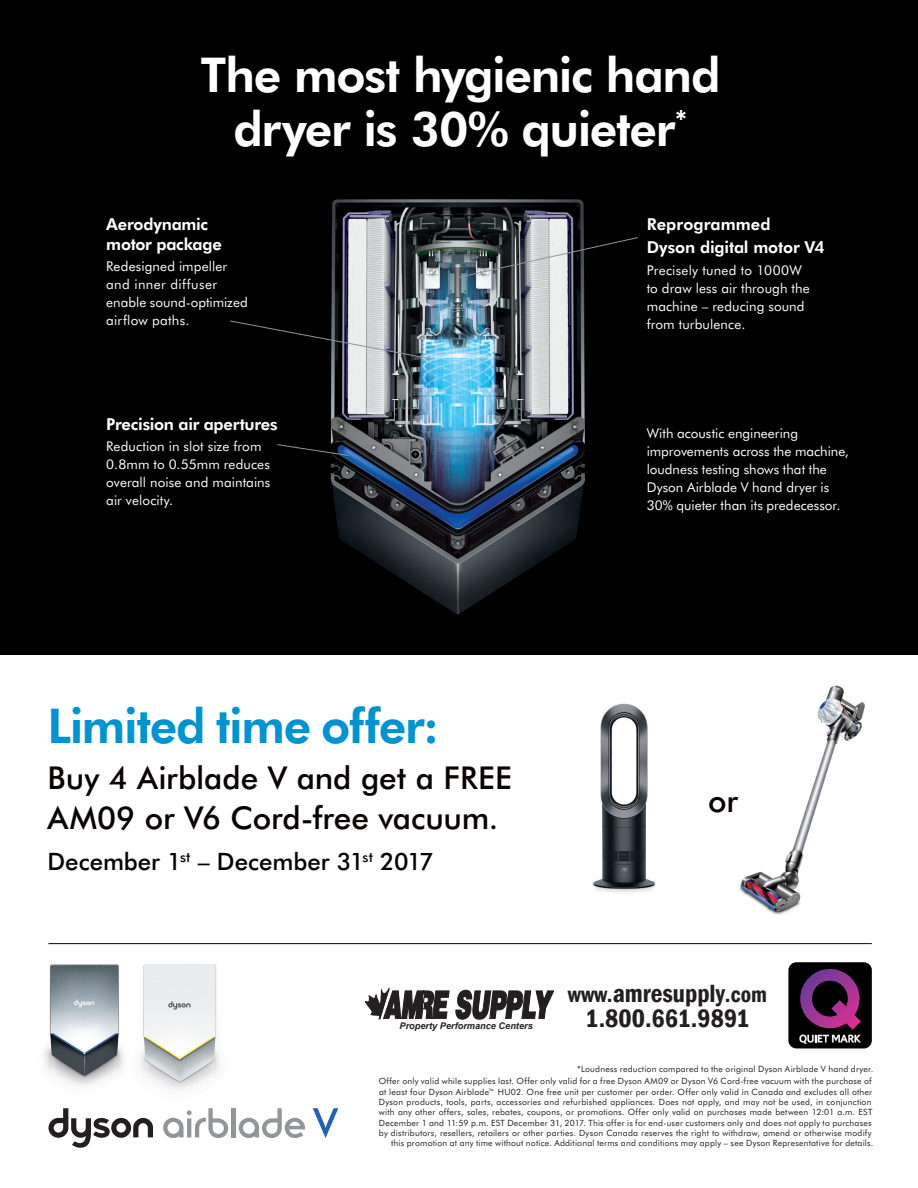
<style>
.page{position:relative;width:918px;height:1188px;background:#fff}
.page>*{position:absolute;margin:0;border:0;box-sizing:border-box;transform-origin:0 0}
.t1{font:800 48px/54px "Futura BT";letter-spacing:-.025em;color:#fff;text-align:center}
.t2{font:800 48px "Futura BT";letter-spacing:-.03em;color:#0093d0}
.t3{font:500 31.5px/40.5px "Futura BT";letter-spacing:-.005em;color:#080302}
.t4{font:600 condensed 25.95px "Franklin Gothic";color:#231f20}
.t5{font:600 condensed 25.65px "Franklin Gothic";color:#231f20}
.t6{font:500 24px "Futura BT";color:#080302}
.t7{font:800 16.5px/19.5px "Futura BT";letter-spacing:-.01em;color:#fff}
.t8{font:13.5px/18px "Futura BT";letter-spacing:.005em;color:#fff}
.t9{font:italic 700 9.15px "Arial";color:#231f20}
.t10{font:8.7px/10.4px "Futura BT";letter-spacing:.025em;color:#231f20;text-align:right}
.s1{font-size:22.65px}
</style>
<div class="page">
<img style="left:681px;top:654px;width:232px;height:291px">
<svg style="left:163px;top:1108px;width:65px;height:30px"></svg>
<div style="left:231px;top:1108px;width:5px;height:29px;background:#939598"></div>
<svg style="left:239px;top:1108px;width:66px;height:30px"></svg>
<svg style="left:313px;top:1108px;width:25px;height:30px"></svg>
<svg style="left:48px;top:1108px;width:105px;height:40px"></svg>
<div style="left:0;top:0;width:918px;height:654px;background:#000"></div>
<img style="left:330px;top:199px;width:255px;height:416px">
<svg style="left:277px;top:444px;width:72px;height:12px"></svg>
<svg style="left:230px;top:320px;width:201px;height:40px"></svg>
<svg style="left:458px;top:237px;width:180px;height:41px"></svg>
<img style="left:44px;top:944px;width:77px;height:142px">
<img style="left:121px;top:944px;width:125px;height:146px">
<img style="left:593px;top:669px;width:107px;height:243px">
<hr style="left:48px;top:943px;width:824px;height:1px;background:#080302">
<div style="left:788px;top:962px;width:84px;height:86px;background:#000;border-radius:8px"></div>
<svg style="left:799px;top:969px;width:62px;height:75px"></svg>
<svg style="left:365px;top:989px;width:190px;height:31px"></svg>
<p class="t1" style="left:201px;top:47px;width:522px">The most hygienic hand dryer is 30% quieter<sup>*</sup></p>
<p class="t7" style="left:106px;top:214px;width:117px">Aerodynamic motor package</p>
<p class="t8" style="left:106px;top:257px;width:143px">Redesigned impeller and inner diffuser enable sound-optimized airflow paths.</p>
<p class="t7" style="left:106px;top:414px;width:173px">Precision air apertures</p>
<p class="t8" style="left:106px;top:437px;width:166px">Reduction in slot size from<br>0.8mm to 0.55mm reduces overall noise and maintains air velocity.</p>
<p class="t7" style="left:647px;top:212px;width:180px;line-height:23px">Reprogrammed<br>Dyson digital motor V4</p>
<p class="t8" style="left:647px;top:260px;width:165px">Precisely tuned to 1000W to draw less air through the machine – reducing sound from turbulence.</p>
<p class="t8" style="left:647px;top:424px;width:204px">With acoustic engineering improvements across the machine, loudness testing shows that the<br>Dyson Airblade V hand dryer is<br>30% quieter than its predecessor.</p>
<p class="t2" style="left:47px;top:694px;width:393px">Limited time offer:</p>
<p class="t3" style="left:47px;top:757px;width:466px">Buy 4 Airblade V and get a FREE<br>AM09 or V6 Cord-free vacuum.</p>
<p class="t6" style="left:47px;top:846px;width:388px">December 1<sup>st</sup> – December 31<sup>st</sup> 2017</p>
<p class="t3" style="left:708px;top:780px;width:31px">or</p>
<p class="t9" style="left:400px;top:1020px;width:135px">Property Performance Centers</p>
<p class="t5" style="left:568px;top:977px;width:201px"><span class="s1">www.</span>amresupply<span class="s1">.com</span></p>
<p class="t4" style="left:585px;top:1001px;width:166px">1.800.661.9891</p>
<p class="t10" style="left:379px;top:1062px;width:496px;line-height:12.8px">*Loudness reduction compared to the original Dyson Airblade V hand dryer.<br>Offer only valid while supplies last. Offer only valid for a free Dyson AM09 or Dyson V6 Cord-free vacuum with the purchase of</p>
<p class="t10" style="left:379px;top:1086px;width:496px">at least four Dyson Airblade™ HU02. One free unit per customer per order. Offer only valid in Canada and excludes all other Dyson products, tools, parts, accessories and refurbished appliances. Does not apply, and may not be used, in conjunction with any other offers, sales, rebates, coupons, or promotions. Offer only valid on purchases made between 12:01 a.m. EST December 1 and 11:59 p.m. EST December 31, 2017. This offer is for end-user customers only and does not apply to purchases by distributors, resellers, retailers or other parties. Dyson Canada reserves the right to withdraw, amend or otherwise modify this promotion at any time without notice. Additional terms and conditions may apply – see Dyson Representative for details.</p>
</div>
